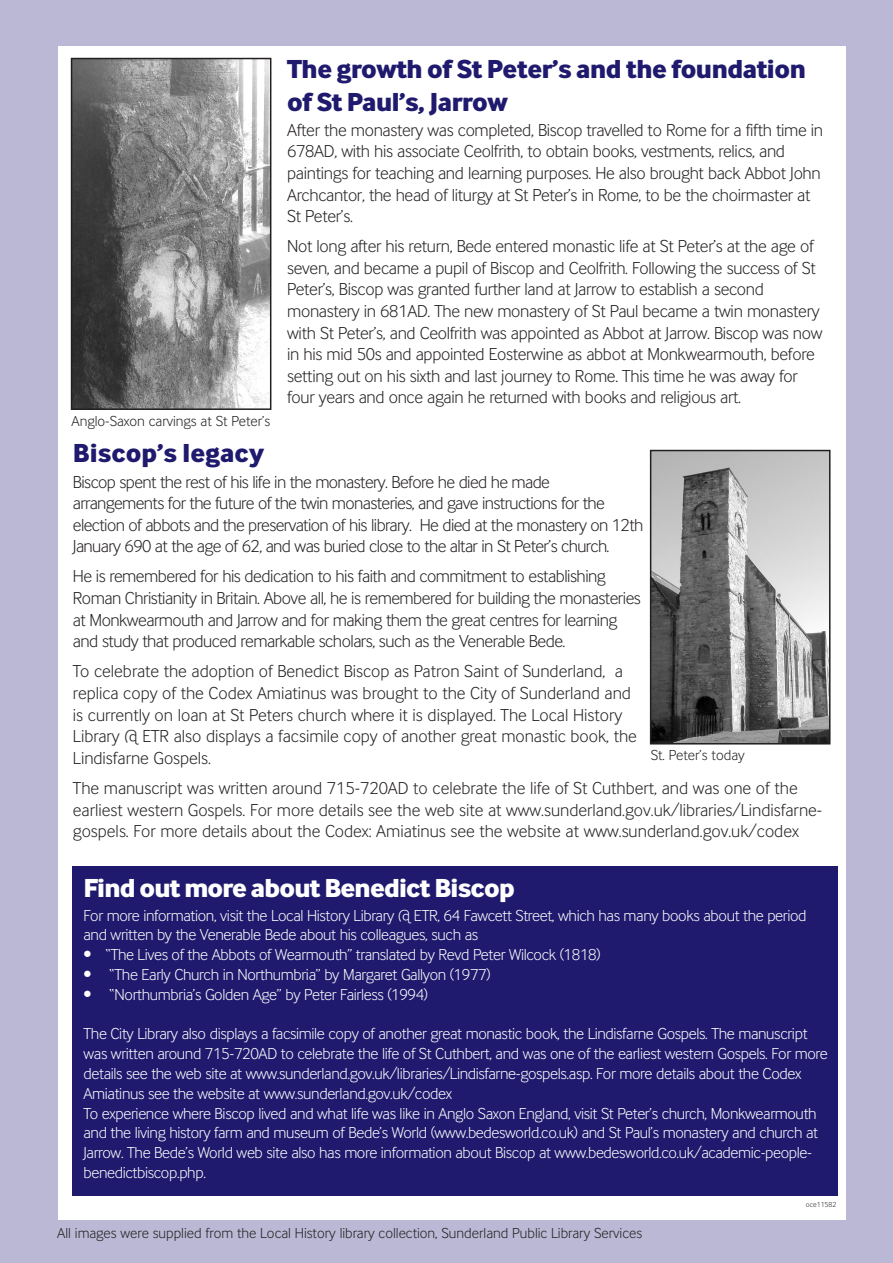
<style>
.page{position:relative;width:893px;height:1263px;background:#bab8d4}
.page>*{position:absolute;margin:0;border:0;box-sizing:border-box;transform-origin:0 0}
.t1{font:700 27px/32.4px "Inter Face Da Ma Lt";letter-spacing:-.015em;color:#1f1a6d}
.t2{font:700 27px "Inter Face Da Ma Lt";letter-spacing:-.03em;color:#fff}
.t3{font:18px/21.6px "Inter Face Da Ma Lt";letter-spacing:-.015em;color:#231f20}
.t4{font:16.5px/19.8px "Inter Face Da Ma Lt";letter-spacing:-.02em;color:#fff}
.t5{font:15px "Inter Face Da Ma Lt";color:#231f20}
.t6{font:7.5px "Inter Face Da Ma Lt";color:#231f20}
</style>
<div class="page">
<div style="left:58px;top:46px;width:788px;height:1174px;background:#fff"></div>
<div style="left:72px;top:866px;width:766px;height:329px;background:#1f1a6d"></div>
<img style="left:74px;top:61px;width:194px;height:346px">
<div style="left:71px;top:58px;width:200px;height:352px;border:2px solid #231f20"></div>
<img style="left:653px;top:453px;width:174px;height:288px">
<div style="left:650px;top:450px;width:180px;height:294px;border:2px solid #231f20"></div>
<p class="t5" style="left:72px;top:416px;width:200px">Anglo-Saxon carvings at St Peter’s</p>
<h1 class="t1" style="left:287px;top:56px;width:520px">The growth of St Peter’s and the foundation of St Paul’s, Jarrow</h1>
<p class="t3" style="left:287px;top:121px;width:537px">After the monastery was completed, Biscop travelled to Rome for a fifth time in 678AD, with his associate Ceolfrith, to obtain books, vestments, relics, and paintings for teaching and learning purposes. He also brought back Abbot John Archcantor, the head of liturgy at St Peter’s in Rome, to be the choirmaster at St Peter’s.</p>
<p class="t3" style="left:287px;top:237px;width:537px">Not long after his return, Bede entered monastic life at St Peter’s at the age of seven, and became a pupil of Biscop and Ceolfrith. Following the success of St Peter’s, Biscop was granted further land at Jarrow to establish a second monastery in 681AD. The new monastery of St Paul became a twin monastery with St Peter’s, and Ceolfrith was appointed as Abbot at Jarrow. Biscop was now in his mid 50s and appointed Eosterwine as abbot at Monkwearmouth, before setting out on his sixth and last journey to Rome. This time he was away for four years and once again he returned with books and religious art.</p>
<h1 class="t1" style="left:73px;top:440px;width:193px">Biscop’s legacy</h1>
<p class="t3" style="left:73px;top:473px;width:572px">Biscop spent the rest of his life in the monastery. Before he died he made arrangements for the future of the twin monasteries, and gave instructions for the election of abbots and the preservation of his library. He died at the monastery on 12th January 690 at the age of 62, and was buried close to the altar in St Peter’s church.</p>
<p class="t3" style="left:73px;top:567px;width:569px">He is remembered for his dedication to his faith and commitment to establishing Roman Christianity in Britain. Above all, he is remembered for building the monasteries at Monkwearmouth and Jarrow and for making them the great centres for learning and study that produced remarkable scholars, such as the Venerable Bede.</p>
<p class="t3" style="left:73px;top:662px;width:565px">To celebrate the adoption of Benedict Biscop as Patron Saint of Sunderland, a replica copy of the Codex Amiatinus was brought to the City of Sunderland and is currently on loan at St Peters church where it is displayed. The Local History Library @ ETR also displays a facsimile copy of another great monastic book, the Lindisfarne Gospels.</p>
<p class="t3" style="left:73px;top:779px;width:751px">The manuscript was written around 715-720AD to celebrate the life of St Cuthbert, and was one of the earliest western Gospels. For more details see the web site at www.sunderland.gov.uk/libraries/Lindisfarne&shy;gospels. For more details about the Codex: Amiatinus see the website at www.sunderland.gov.uk/codex</p>
<h1 class="t2" style="left:84px;top:878px;width:433px">Find out more about Benedict Biscop</h1>
<p class="t4" style="left:84px;top:907px;width:725px">For more information, visit the Local History Library @ ETR, 64 Fawcett Street, which has many books about the period and written by the Venerable Bede about his colleagues, such as</p>
<p class="t4" style="left:84px;top:946px;width:518px">• “The Lives of the Abbots of Wearmouth” translated by Revd Peter Wilcock (1818)</p>
<p class="t4" style="left:84px;top:966px;width:408px">• “The Early Church in Northumbria” by Margaret Gallyon (1977)</p>
<p class="t4" style="left:84px;top:986px;width:346px">• “Northumbria’s Golden Age” by Peter Fairless (1994)</p>
<p class="t4" style="left:84px;top:1026px;width:746px">The City Library also displays a facsimile copy of another great monastic book, the Lindisfarne Gospels. The manuscript was written around 715-720AD to celebrate the life of St Cuthbert, and was one of the earliest western Gospels. For more details see the web site at www.sunderland.gov.uk/libraries/Lindisfarne-gospels.asp. For more details about the Codex Amiatinus see the website at www.sunderland.gov.uk/codex<br>To experience where Biscop lived and what life was like in Anglo Saxon England, visit St Peter’s church, Monkwearmouth and the living history farm and museum of Bede’s World (www.bedesworld.co.uk) and St Paul’s monastery and church at Jarrow. The Bede’s World web site also has more information about Biscop at www.bedesworld.co.uk/academic-people&shy;benedictbiscop.php.</p>
<p class="t6" style="left:806px;top:1202px;width:32px">oce11582</p>
<p class="t5" style="left:651px;top:750px;width:95px">St. Peter’s today</p>
<p class="t5" style="left:57px;top:1228px;width:586px">All images were supplied from the Local History library collection, Sunderland Public Library Services</p>
</div>
